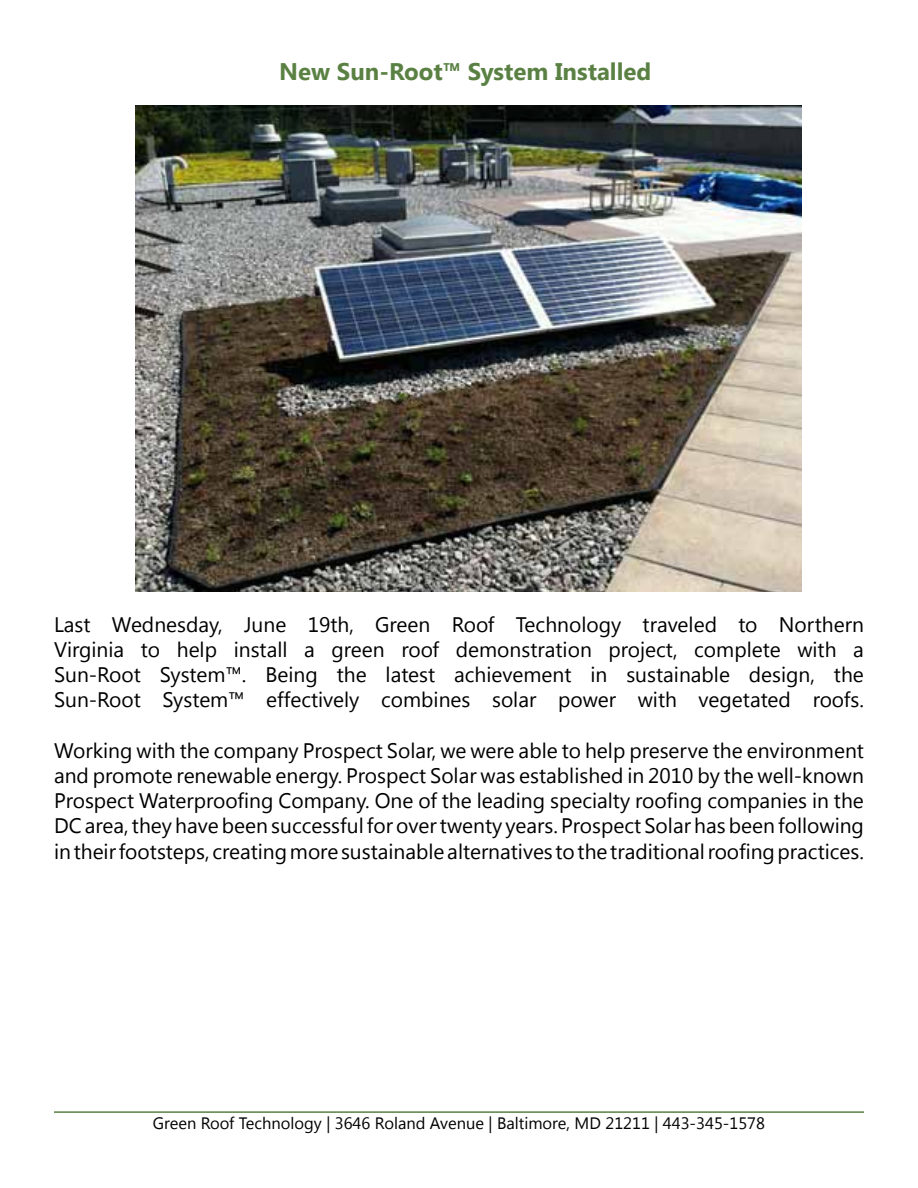
<style>
.page{position:relative;width:918px;height:1188px;background:#fff}
.page>*{position:absolute;margin:0;border:0;box-sizing:border-box;transform-origin:0 0}
.t1{font:700 24px "Segoe UI";color:#5a8143}
.t2{font:21px/25.2px "Segoe UI";color:#000;text-align:justify}
.t3{font:16.5px "Segoe UI";color:#000}
</style>
<div class="page">
<hr style="left:54px;top:1111px;width:810px;height:2px;background:#5a8143">
<img style="left:135px;top:105px;width:666px;height:487px">
<p class="t1" style="left:279px;top:54px;width:374px">New Sun-Root™ System Installed</p>
<p class="t2" style="left:54px;top:611px;width:811px">Last Wednesday, June 19th, Green Roof Technology traveled to Northern Virginia to help install a green roof demonstration project, complete with a Sun-Root System™. Being the latest achievement in sustainable design, the Sun-Root System™ effectively combines solar power with vegetated roofs.</p>
<p class="t2" style="left:54px;top:737px;width:812px">Working with the company Prospect Solar, we were able to help preserve the environment and promote renewable energy. Prospect Solar was established in 2010 by the well-known Prospect Waterproofing Company. One of the leading specialty roofing companies in the DC area, they have been successful for over twenty years. Prospect Solar has been following in their footsteps, creating more sustainable alternatives to the traditional roofing practices.</p>
<p class="t3" style="left:153px;top:1111px;width:614px">Green Roof Technology | 3646 Roland Avenue | Baltimore, MD 21211 | 443-345-1578</p>
</div>
